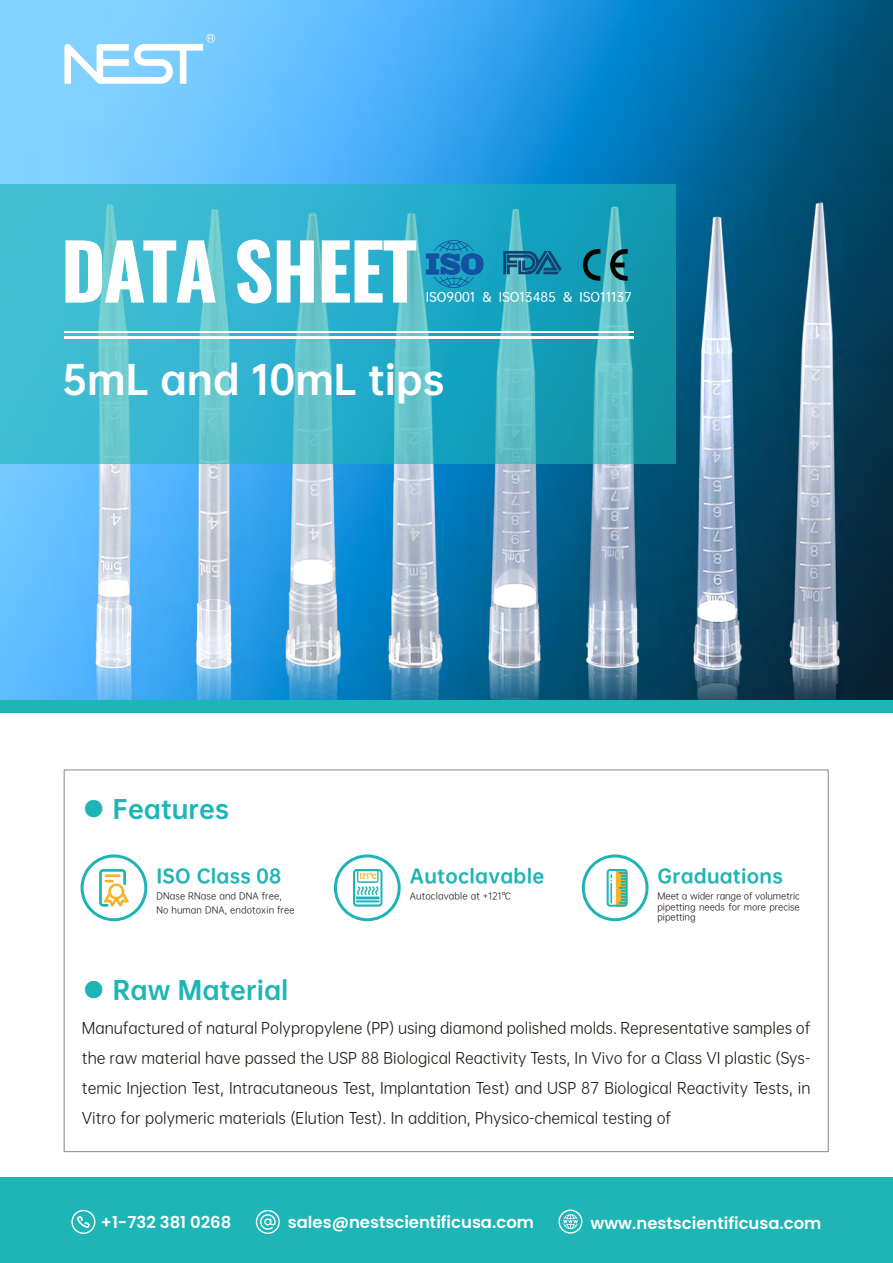
<style>
.page{position:relative;width:893px;height:1263px;background:#fff}
.page>*{position:absolute;margin:0;border:0;box-sizing:border-box;transform-origin:0 0}
.t1{font:700 76.8px "Oswald";letter-spacing:-.02em;color:#fff}
.t2{font:37.5px "OPPO Sans H";color:#fff}
.t3{font:24px "OPPO Sans H";color:#1eb5b6}
.t4{font:18px "OPPO Sans H";letter-spacing:.015em;color:#1eb4b5}
.t5{font:600 16.5px "Poppins";color:#fff}
.t6{font:15px/30px "OPPO Sans R";color:#231815;text-align:justify}
.t7{font:12.15px "OPPO Sans M";color:#fff}
.t8{font:9px/10.5px "OPPO Sans R";letter-spacing:.015em;color:#231815}
.t9{font:600 7.2px "Oswald";color:#f6b42c}
.s1{font-family:"Harmony OS Sans Black";font-weight:400}
</style>
<div class="page">
<div style="left:0;top:1178px;width:893px;height:85px;background:#1eb5b6"></div>
<svg style="left:256px;top:1210px;width:24px;height:24px"></svg>
<svg style="left:71px;top:1210px;width:24px;height:24px"></svg>
<svg style="left:558px;top:1209px;width:24px;height:24px"></svg>
<img style="left:0;top:0;width:893px;height:700px">
<svg style="left:64px;top:34px;width:151px;height:50px"></svg>
<svg style="left:0;top:185px;width:675px;height:279px;background:#39b3c9"></svg>
<hr style="left:64px;top:331px;width:570px;height:1px;background:#fff">
<hr style="left:64px;top:336px;width:570px;height:3px;background:#fff">
<svg style="left:426px;top:240px;width:58px;height:48px;background:#1884b7"></svg>
<svg style="left:503px;top:251px;width:58px;height:23px"></svg>
<svg style="left:582px;top:247px;width:18px;height:34px"></svg>
<svg style="left:610px;top:247px;width:18px;height:34px"></svg>
<div style="left:0;top:700px;width:893px;height:13px;background:#1eb5b6"></div>
<div style="left:81px;top:854px;width:66px;height:67px;border:3px solid #1eb4b5;border-radius:50%"></div>
<svg style="left:99px;top:869px;width:30px;height:38px"></svg>
<div style="left:334px;top:854px;width:67px;height:67px;border:3px solid #1eb4b5;border-radius:50%"></div>
<svg style="left:353px;top:869px;width:29px;height:38px"></svg>
<div style="left:582px;top:854px;width:67px;height:67px;border:3px solid #1eb4b5;border-radius:50%"></div>
<svg style="left:607px;top:869px;width:21px;height:38px"></svg>
<h1 class="t1" style="left:61px;top:218px;width:358px">DATA SHEET</h1>
<p class="t7" style="left:426px;top:287px;width:208px">ISO9001 &amp; ISO13485 &amp; ISO11137</p>
<h2 class="t2" style="left:62px;top:346px;width:384px">5mL and 10mL tips</h2>
<h3 class="t3" style="left:82px;top:788px;width:148px">● Features</h3>
<p class="t4" style="left:156px;top:860px;width:126px">ISO Class 08</p>
<p class="t8" style="left:156px;top:889px;width:140px;line-height:13.5px">DNase RNase and DNA free,<br>No human DNA, endotoxin free</p>
<h3 class="t3" style="left:82px;top:969px;width:208px">● Raw Material</h3>
<p class="t9" style="left:359px;top:871px;width:19px">121<span class="s1">℃</span></p>
<p class="t4" style="left:410px;top:860px;width:136px">Autoclavable</p>
<p class="t4" style="left:657px;top:860px;width:127px">Graduations</p>
<p class="t8" style="left:657px;top:890px;width:144px;text-align:justify">Meet a wider range of volumetric pipetting needs for more precise pipetting</p>
<p class="t8" style="left:410px;top:890px;width:102px">Autoclavable at +121℃</p>
<p class="t6" style="left:82px;top:1012px;width:730px">Manufactured of natural Polypropylene (PP) using diamond polished molds. Representative samples of the raw material have passed the USP 88 Biological Reactivity Tests, In Vivo for a Class VI plastic (Sys&shy;temic Injection Test, Intracutaneous Test, Implantation Test) and USP 87 Biological Reactivity Tests, in Vitro for polymeric materials (Elution Test). In addition, Physico-chemical testing of</p>
<p class="t5" style="left:101px;top:1213px;width:132px">+1-732 381 0268</p>
<p class="t5" style="left:288px;top:1213px;width:248px">sales@nestscientificusa.com</p>
<p class="t5" style="left:590px;top:1213px;width:233px">www.nestscientificusa.com</p>
</div>
